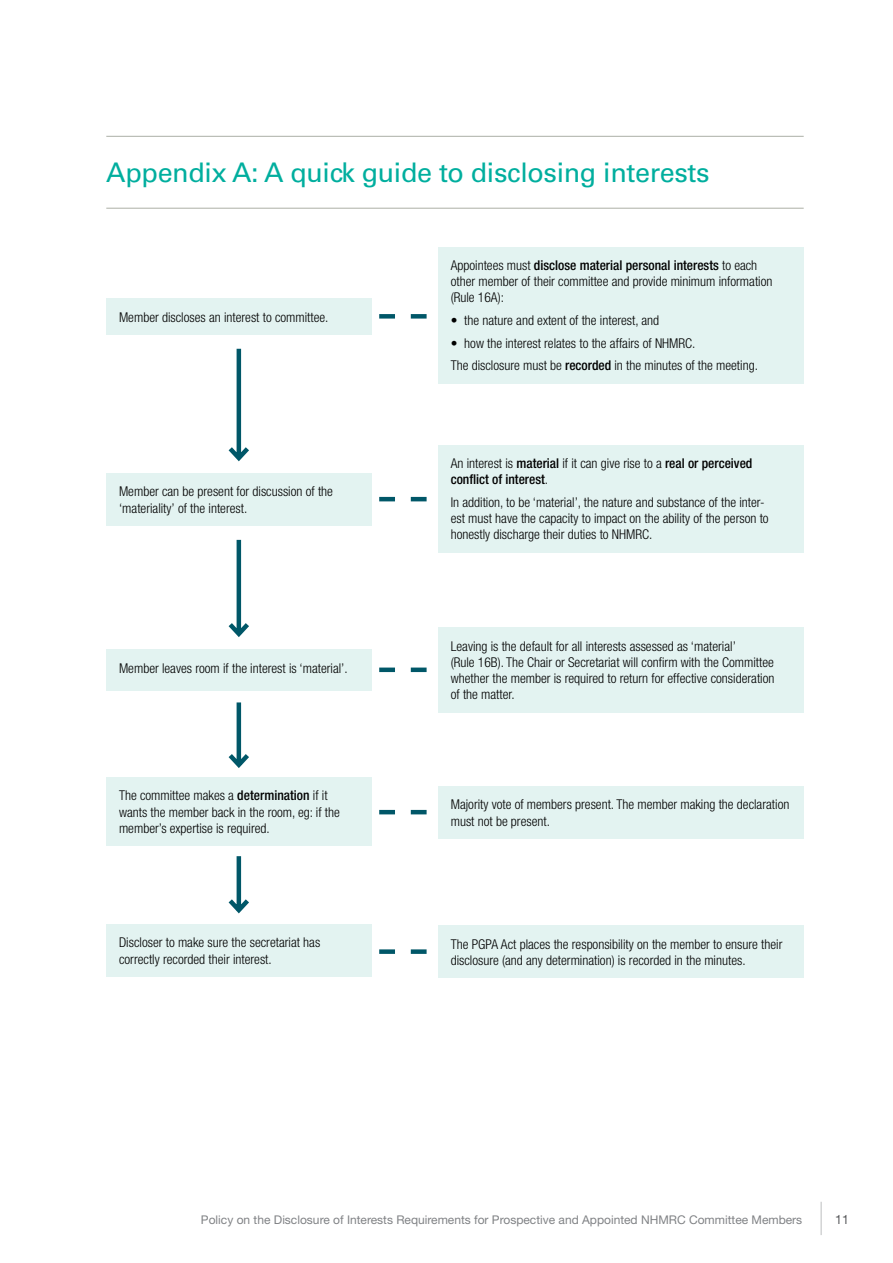
<style>
.page{position:relative;width:893px;height:1263px;background:#fff}
.page>*{position:absolute;margin:0;border:0;box-sizing:border-box;transform-origin:0 0}
.Head_1__before_Head{font:27px "Univers";letter-spacing:-.015em;color:#00ae9e}
.t1{font:300 condensed 13.5px/16.2px "Helvetica Neue";color:#000}
.t2{font:500 condensed 13.5px/16.2px "Helvetica Neue";color:#000}
.t3{font:12.75px "Helvetica Neue";color:#58595b}
.t4{font:12px "Helvetica Neue";color:#808285}
.s1{font-weight:500}
.s2{font-weight:300}
</style>
<div class="page">
<hr style="left:821px;top:1202px;width:1px;height:33px;background:#bcbec0">
<hr style="left:106px;top:136px;width:698px;height:1px;background:#acafa6">
<hr style="left:106px;top:208px;width:698px;height:1px;background:#acafa6">
<svg style="left:371px;top:314px;width:56px;height:5px"></svg>
<svg style="left:371px;top:667px;width:56px;height:5px"></svg>
<svg style="left:371px;top:497px;width:56px;height:4px"></svg>
<svg style="left:371px;top:810px;width:56px;height:4px"></svg>
<svg style="left:371px;top:949px;width:56px;height:5px"></svg>
<div style="left:438px;top:247px;width:366px;height:137px;background:#e3f3f1"></div>
<div style="left:438px;top:445px;width:366px;height:108px;background:#e3f3f1"></div>
<div style="left:106px;top:298px;width:265px;height:36px;background:#e3f3f1"></div>
<div style="left:438px;top:627px;width:366px;height:85px;background:#e3f3f1"></div>
<div style="left:438px;top:786px;width:366px;height:52px;background:#e3f3f1"></div>
<div style="left:438px;top:925px;width:366px;height:53px;background:#e3f3f1"></div>
<div style="left:106px;top:924px;width:265px;height:52px;background:#e3f3f1"></div>
<div style="left:106px;top:777px;width:265px;height:69px;background:#e3f3f1"></div>
<div style="left:106px;top:649px;width:265px;height:41px;background:#e3f3f1"></div>
<div style="left:106px;top:473px;width:265px;height:52px;background:#e3f3f1"></div>
<svg style="left:228px;top:348px;width:21px;height:114px"></svg>
<svg style="left:228px;top:539px;width:21px;height:98px"></svg>
<svg style="left:228px;top:702px;width:21px;height:66px"></svg>
<svg style="left:228px;top:856px;width:21px;height:58px"></svg>
<p class="Head_1__before_Head" style="left:106px;top:157px;width:605px">Appendix A: A quick guide to disclosing interests</p>
<p class="t1" style="left:119px;top:309px;width:211px">Member discloses an interest to committee.</p>
<p class="t1" style="left:119px;top:483px;width:215px">Member can be present for discussion of the ‘materiality’ of the interest.</p>
<p class="t1" style="left:119px;top:660px;width:230px">Member leaves room if the interest is ‘material’.</p>
<p class="t1" style="left:119px;top:787px;width:222px">The committee makes a <span class="s1">determination</span> if it wants the member back in the room, eg: if the member’s expertise is required.</p>
<p class="t1" style="left:119px;top:934px;width:203px">Discloser to make sure the secretariat has correctly recorded their interest.</p>
<p class="t1" style="left:451px;top:257px;width:323px">Appointees must <span class="s1">disclose material personal interests</span> to each other member of their committee and provide minimum information (Rule 16A):</p>
<p class="t1" style="left:451px;top:312px;width:210px">• the nature and extent of the interest, and</p>
<p class="t1" style="left:451px;top:331px;width:309px;line-height:22.5px">• how the interest relates to the affairs of NHMRC.<br>The disclosure must be <span class="s1">recorded</span> in the minutes of the meeting.</p>
<p class="t2" style="left:451px;top:455px;width:303px"><span class="s2">An interest is</span> material <span class="s2">if it can give rise to a</span> real or perceived conflict of interest<span class="s2">.</span></p>
<p class="t1" style="left:451px;top:494px;width:319px">In addition, to be ‘material’, the nature and substance of the inter&shy;est must have the capacity to impact on the ability of the person to honestly discharge their duties to NHMRC.</p>
<p class="t1" style="left:451px;top:638px;width:325px">Leaving is the default for all interests assessed as ‘material’<br>(Rule 16B). The Chair or Secretariat will confirm with the Committee whether the member is required to return for effective consideration of the matter.</p>
<p class="t1" style="left:451px;top:796px;width:340px">Majority vote of members present. The member making the declaration must not be present.</p>
<p class="t1" style="left:451px;top:936px;width:333px">The PGPA Act places the responsibility on the member to ensure their disclosure (and any determination) is recorded in the minutes.</p>
<p class="t4" style="left:201px;top:1213px;width:603px">Policy on the Disclosure of Interests Requirements for Prospective and Appointed NHMRC Committee Members</p>
<p class="t3" style="left:835px;top:1212px;width:15px">11</p>
</div>
